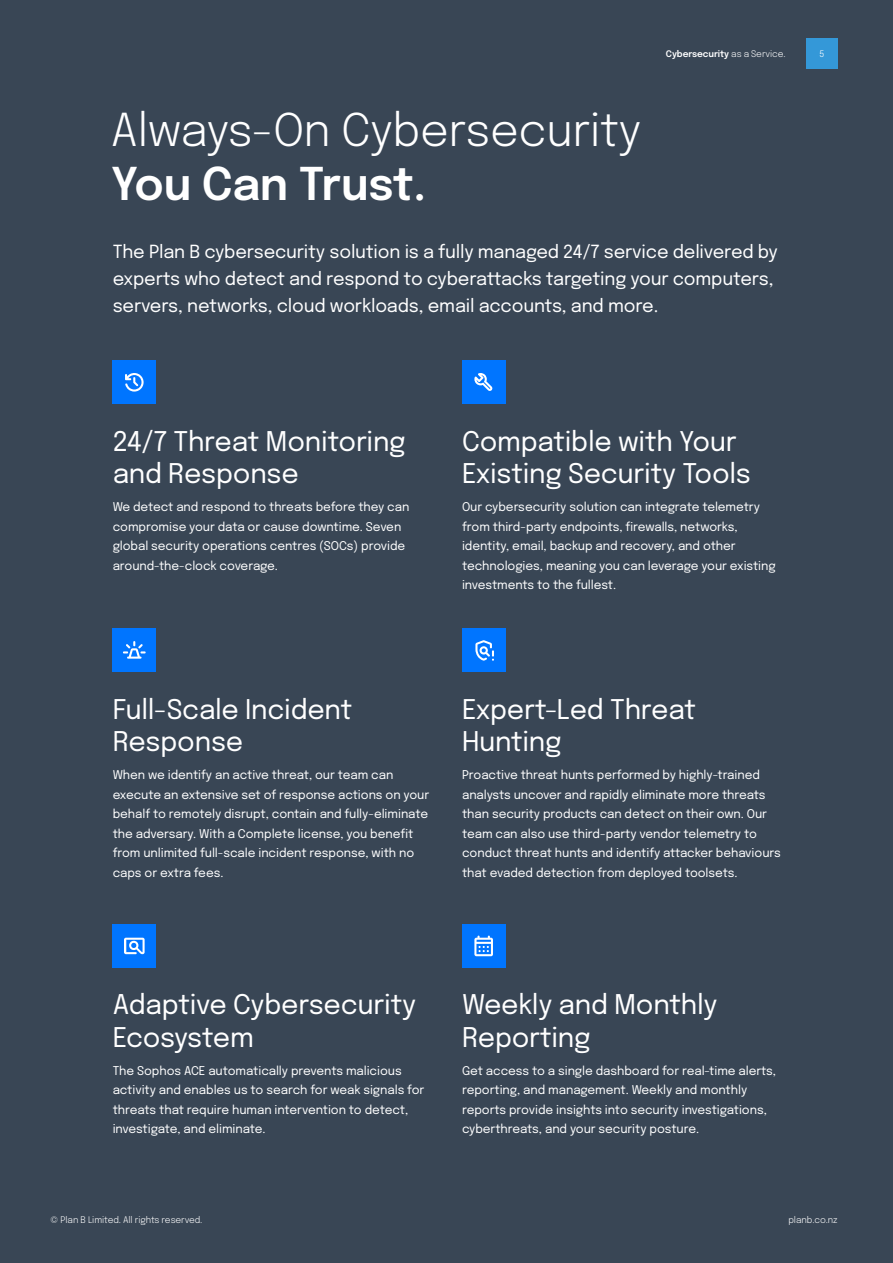
<style>
.page{position:relative;width:893px;height:1263px;background:#394655}
.page>*{position:absolute;margin:0;border:0;box-sizing:border-box;transform-origin:0 0}
.t1{font:45px/54px "Epilogue";letter-spacing:-.01em;color:#fff}
.t2{font:27px/32.4px "Epilogue";letter-spacing:-.01em;color:#fff}
.t3{font:18px/27px "Epilogue";letter-spacing:-.01em;color:#fff}
.t4{font:12px/19.5px "Epilogue";letter-spacing:-.005em;color:#fff}
.t5{font:9px "Epilogue";letter-spacing:-.01em;color:#fff}
.t6{font:600 9px "Epilogue";letter-spacing:-.01em;color:#fff}
.s1{font-weight:600}
.s2{font-weight:400}
</style>
<div class="page">
<div style="left:113px;top:361px;width:43px;height:43px;background:#0075ff"></div>
<svg style="left:125px;top:373px;width:19px;height:19px"></svg>
<svg style="left:806px;top:39px;width:32px;height:30px"></svg>
<div style="left:462px;top:361px;width:43px;height:43px;background:#0075ff"></div>
<svg style="left:474px;top:373px;width:18px;height:18px"></svg>
<div style="left:113px;top:629px;width:43px;height:43px;background:#0075ff"></div>
<svg style="left:123px;top:641px;width:23px;height:18px"></svg>
<div style="left:462px;top:924px;width:43px;height:43px;background:#0075ff"></div>
<svg style="left:474px;top:936px;width:19px;height:20px"></svg>
<div style="left:113px;top:924px;width:43px;height:43px;background:#0075ff"></div>
<svg style="left:124px;top:938px;width:21px;height:16px"></svg>
<div style="left:462px;top:629px;width:43px;height:43px;background:#0075ff"></div>
<svg style="left:475px;top:640px;width:19px;height:21px"></svg>
<p class="t1" style="left:111px;top:100px;width:532px">Always-On Cybersecurity<br><span class="s1">You Can Trust.</span></p>
<p class="t6" style="left:666px;top:47px;width:121px">Cybersecurity <span class="s2">as a Service.</span></p>
<p class="t3" style="left:113px;top:237px;width:667px">The Plan B cybersecurity solution is a fully managed 24/7 service delivered by experts who detect and respond to cyberattacks targeting your computers, servers, networks, cloud workloads, email accounts, and more.</p>
<p class="t5" style="left:819px;top:48px;width:6px">5</p>
<p class="t2" style="left:113px;top:423px;width:295px">24/7 Threat Monitoring and Response</p>
<p class="t4" style="left:113px;top:496px;width:298px">We detect and respond to threats before they can compromise your data or cause downtime. Seven global security operations centres (SOCs) provide around-the-clock coverage.</p>
<p class="t2" style="left:462px;top:423px;width:290px">Compatible with Your<br>Existing Security Tools</p>
<p class="t4" style="left:462px;top:496px;width:315px">Our cybersecurity solution can integrate telemetry from third-party endpoints, firewalls, networks, identity, email, backup and recovery, and other technologies, meaning you can leverage your existing investments to the fullest.</p>
<p class="t2" style="left:113px;top:691px;width:241px">Full-Scale Incident<br>Response</p>
<p class="t4" style="left:113px;top:764px;width:318px">When we identify an active threat, our team can execute an extensive set of response actions on your behalf to remotely disrupt, contain and fully-eliminate the adversary. With a Complete license, you benefit from unlimited full-scale incident response, with no caps or extra fees.</p>
<p class="t2" style="left:462px;top:691px;width:236px">Expert-Led Threat<br>Hunting</p>
<p class="t4" style="left:462px;top:764px;width:320px">Proactive threat hunts performed by highly-trained analysts uncover and rapidly eliminate more threats than security products can detect on their own. Our team can also use third-party vendor telemetry to conduct threat hunts and identify attacker behaviours that evaded detection from deployed toolsets.</p>
<p class="t2" style="left:113px;top:987px;width:305px">Adaptive Cybersecurity<br>Ecosystem</p>
<p class="t4" style="left:113px;top:1060px;width:313px">The Sophos ACE automatically prevents malicious activity and enables us to search for weak signals for threats that require human intervention to detect, investigate, and eliminate.</p>
<p class="t2" style="left:462px;top:987px;width:257px">Weekly and Monthly<br>Reporting</p>
<p class="t4" style="left:462px;top:1060px;width:316px">Get access to a single dashboard for real-time alerts, reporting, and management. Weekly and monthly reports provide insights into security investigations, cyberthreats, and your security posture.</p>
<p class="t5" style="left:51px;top:1213px;width:153px">© Plan B Limited. All rights reserved.</p>
<p class="t5" style="left:788px;top:1213px;width:51px">planb.co.nz</p>
</div>
